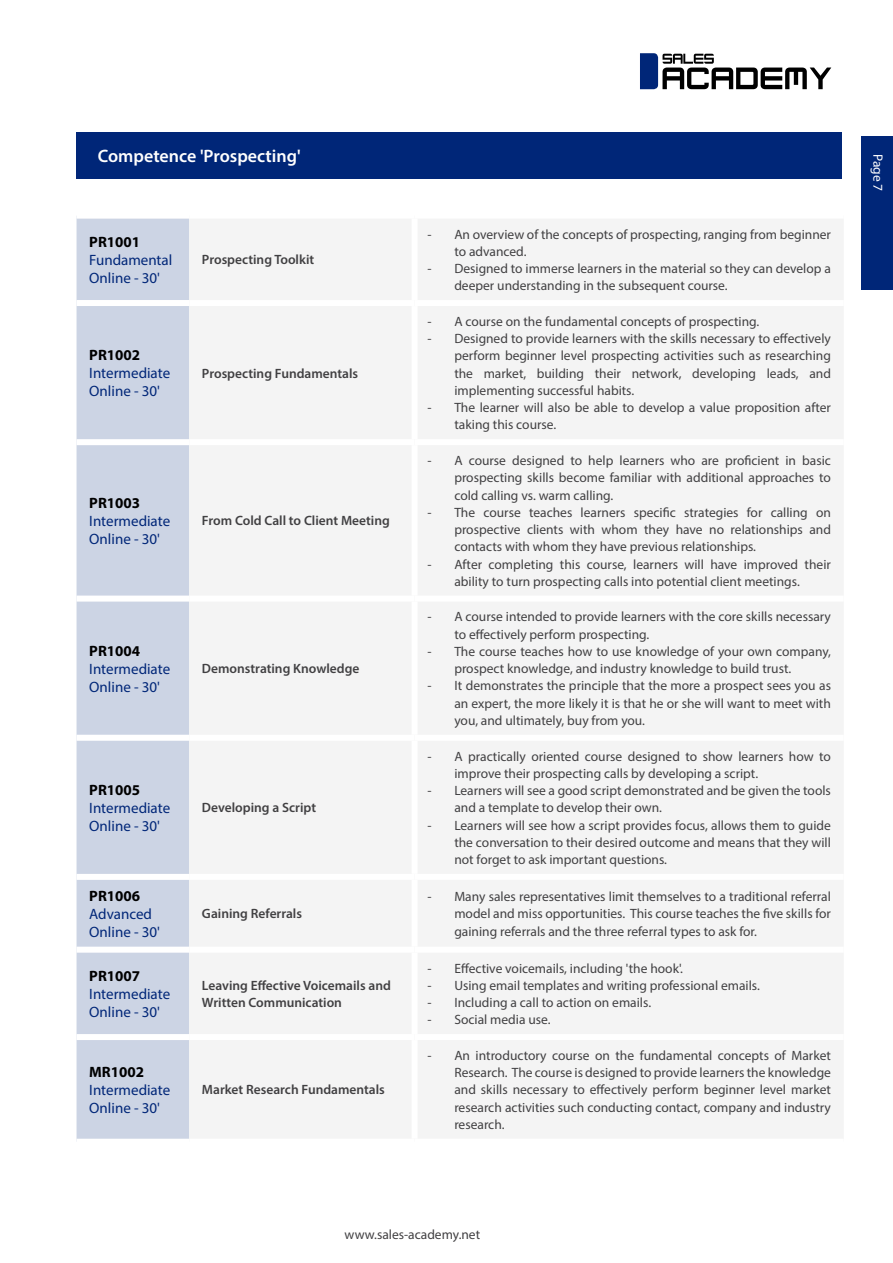
<style>
.page{position:relative;width:893px;height:1263px;background:#fff}
.page>*{position:absolute;margin:0;border:0;box-sizing:border-box;transform-origin:0 0}
.t1{font:600 18px "Myriad Pro";color:#fff}
.t2{font:15px/18px "Myriad Pro";color:#002678}
.t3{font:700 15px "Myriad Pro";color:#000}
.t4{font:13.5px/17.2px "Myriad Pro";color:#414042}
.t5{font:600 13.5px/17.2px "Myriad Pro";color:#414042}
.t6{font:13.5px "Myriad Pro";color:#fff}
</style>
<div class="page">
<div style="left:861px;top:136px;width:32px;height:153px;background:#002678"></div>
<svg style="left:640px;top:53px;width:191px;height:36px"></svg>
<div style="left:77px;top:132px;width:765px;height:47px;background:#002678"></div>
<div style="left:77px;top:219px;width:112px;height:920px;background:#ccd4e4"></div>
<div style="left:189px;top:219px;width:654px;height:919px;background:#f4f4f4"></div>
<div style="left:412px;top:219px;width:6px;height:81px;background:#fff"></div>
<div style="left:412px;top:306px;width:6px;height:133px;background:#fff"></div>
<div style="left:412px;top:445px;width:6px;height:151px;background:#fff"></div>
<div style="left:412px;top:602px;width:6px;height:133px;background:#fff"></div>
<div style="left:412px;top:741px;width:6px;height:133px;background:#fff"></div>
<div style="left:412px;top:880px;width:6px;height:67px;background:#fff"></div>
<div style="left:412px;top:953px;width:6px;height:81px;background:#fff"></div>
<div style="left:412px;top:1040px;width:6px;height:99px;background:#fff"></div>
<div style="left:77px;top:300px;width:112px;height:6px;background:#fff"></div>
<div style="left:77px;top:439px;width:112px;height:6px;background:#fff"></div>
<div style="left:77px;top:596px;width:112px;height:6px;background:#fff"></div>
<div style="left:77px;top:735px;width:112px;height:6px;background:#fff"></div>
<div style="left:77px;top:874px;width:112px;height:6px;background:#fff"></div>
<div style="left:77px;top:947px;width:112px;height:6px;background:#fff"></div>
<div style="left:77px;top:1034px;width:112px;height:6px;background:#fff"></div>
<div style="left:189px;top:300px;width:226px;height:6px;background:#fff"></div>
<div style="left:415px;top:300px;width:429px;height:6px;background:#fff"></div>
<div style="left:189px;top:439px;width:226px;height:6px;background:#fff"></div>
<div style="left:415px;top:439px;width:429px;height:6px;background:#fff"></div>
<div style="left:189px;top:596px;width:226px;height:6px;background:#fff"></div>
<div style="left:415px;top:596px;width:429px;height:6px;background:#fff"></div>
<div style="left:189px;top:735px;width:226px;height:6px;background:#fff"></div>
<div style="left:415px;top:735px;width:429px;height:6px;background:#fff"></div>
<div style="left:189px;top:874px;width:226px;height:6px;background:#fff"></div>
<div style="left:415px;top:874px;width:429px;height:6px;background:#fff"></div>
<div style="left:189px;top:947px;width:226px;height:6px;background:#fff"></div>
<div style="left:415px;top:947px;width:429px;height:6px;background:#fff"></div>
<div style="left:189px;top:1034px;width:226px;height:6px;background:#fff"></div>
<div style="left:415px;top:1034px;width:429px;height:6px;background:#fff"></div>
<h1 class="t1" style="left:98px;top:145px;width:204px">Competence 'Prospecting'</h1>
<p class="t3" style="left:89px;top:232px;width:52px">PR1001</p>
<p class="t2" style="left:89px;top:251px;width:85px">Fundamental<br>Online - 30'</p>
<p class="t5" style="left:202px;top:251px;width:114px">Prospecting Toolkit</p>
<p class="t3" style="left:89px;top:345px;width:52px">PR1002</p>
<p class="t2" style="left:89px;top:364px;width:82px">Intermediate<br>Online - 30'</p>
<p class="t5" style="left:202px;top:364px;width:158px">Prospecting Fundamentals</p>
<p class="t3" style="left:89px;top:493px;width:52px">PR1003</p>
<p class="t2" style="left:89px;top:512px;width:82px">Intermediate<br>Online - 30'</p>
<p class="t5" style="left:202px;top:512px;width:189px">From Cold Call to Client Meeting</p>
<p class="t3" style="left:89px;top:641px;width:52px">PR1004</p>
<p class="t2" style="left:89px;top:659px;width:82px">Intermediate<br>Online - 30'</p>
<p class="t5" style="left:202px;top:660px;width:159px">Demonstrating Knowledge</p>
<p class="t3" style="left:89px;top:780px;width:52px">PR1005</p>
<p class="t2" style="left:89px;top:799px;width:82px">Intermediate<br>Online - 30'</p>
<p class="t5" style="left:202px;top:799px;width:116px">Developing a Script</p>
<p class="t3" style="left:89px;top:886px;width:52px">PR1006</p>
<p class="t2" style="left:89px;top:905px;width:72px">Advanced<br>Online - 30'</p>
<p class="t5" style="left:202px;top:905px;width:102px">Gaining Referrals</p>
<p class="t3" style="left:89px;top:966px;width:52px">PR1007</p>
<p class="t2" style="left:89px;top:985px;width:82px">Intermediate<br>Online - 30'</p>
<p class="t5" style="left:202px;top:976px;width:190px">Leaving Effective Voicemails and<br>Written Communication</p>
<p class="t3" style="left:89px;top:1062px;width:56px">MR1002</p>
<p class="t2" style="left:89px;top:1081px;width:82px">Intermediate<br>Online - 30'</p>
<p class="t5" style="left:202px;top:1081px;width:184px">Market Research Fundamentals</p>
<p class="t4" style="left:454px;top:225px;width:378px;text-indent:-27px">- An overview of the concepts of prospecting, ranging from beginner to advanced.</p>
<p class="t4" style="left:454px;top:260px;width:378px;text-indent:-27px">- Designed to immerse learners in the material so they can develop a deeper understanding in the subsequent course.</p>
<p class="t4" style="left:427px;top:313px;width:333px">- A course on the fundamental concepts of prospecting.</p>
<p class="t4" style="left:454px;top:330px;width:378px;text-align:justify;text-indent:-27px">- Designed to provide learners with the skills necessary to effectively perform beginner level prospecting activities such as researching the market, building their network, developing leads, and implementing successful habits.</p>
<p class="t4" style="left:454px;top:399px;width:378px;text-indent:-27px">- The learner will also be able to develop a value proposition after taking this course.</p>
<p class="t4" style="left:454px;top:452px;width:378px;text-align:justify;text-indent:-27px">- A course designed to help learners who are proficient in basic prospecting skills become familiar with additional approaches to cold calling vs. warm calling.</p>
<p class="t4" style="left:454px;top:503px;width:378px;text-align:justify;text-indent:-27px">- The course teaches learners specific strategies for calling on prospective clients with whom they have no relationships and contacts with whom they have previous relationships.</p>
<p class="t4" style="left:427px;top:555px;width:405px;text-align:center">- After completing this course, learners will have improved their ability to turn prospecting calls into potential client meetings.</p>
<p class="t4" style="left:454px;top:608px;width:378px;text-indent:-27px">- A course intended to provide learners with the core skills necessary to effectively perform prospecting.</p>
<p class="t4" style="left:454px;top:643px;width:378px;text-indent:-27px">- The course teaches how to use knowledge of your own company, prospect knowledge, and industry knowledge to build trust.</p>
<p class="t4" style="left:454px;top:677px;width:378px;text-align:justify;text-indent:-27px">- It demonstrates the principle that the more a prospect sees you as an expert, the more likely it is that he or she will want to meet with you, and ultimately, buy from you.</p>
<p class="t4" style="left:454px;top:747px;width:378px;text-indent:-27px">- A practically oriented course designed to show learners how to improve their prospecting calls by developing a script.</p>
<p class="t4" style="left:454px;top:782px;width:378px;text-indent:-27px">- Learners will see a good script demonstrated and be given the tools and a template to develop their own.</p>
<p class="t4" style="left:454px;top:816px;width:378px;text-align:justify;text-indent:-27px">- Learners will see how a script provides focus, allows them to guide the conversation to their desired outcome and means that they will not forget to ask important questions.</p>
<p class="t4" style="left:454px;top:888px;width:378px;text-align:justify;text-indent:-27px">- Many sales representatives limit themselves to a traditional referral model and miss opportunities. This course teaches the five skills for gaining referrals and the three referral types to ask for.</p>
<p class="t4" style="left:427px;top:959px;width:257px">- Effective voicemails, including 'the hook'.</p>
<p class="t4" style="left:427px;top:976px;width:334px">- Using email templates and writing professional emails.</p>
<p class="t4" style="left:427px;top:994px;width:225px">- Including a call to action on emails.</p>
<p class="t4" style="left:427px;top:1011px;width:125px">- Social media use.</p>
<p class="t4" style="left:454px;top:1046px;width:378px;text-align:justify;text-indent:-27px">- An introductory course on the fundamental concepts of Market Research. The course is designed to provide learners the knowledge and skills necessary to effectively perform beginner level market research activities such conducting contact, company and industry research.</p>
<p class="t6" style="left:886px;top:154px;width:39px;rotate:90deg">Page 7</p>
<p class="t4" style="left:345px;top:1225px;width:137px">www.sales-academy.net</p>
</div>
